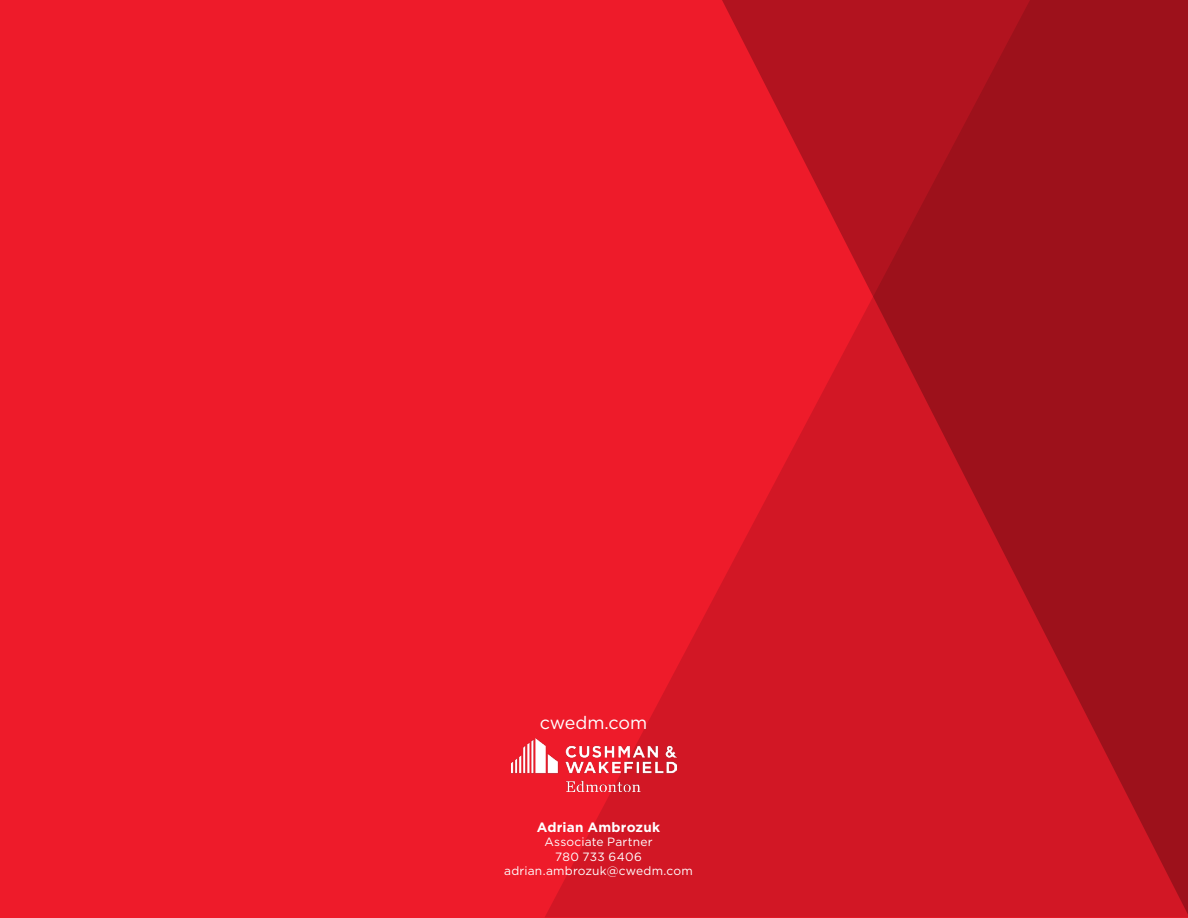
<style>
.page{position:relative;width:1188px;height:918px;background:#ee1b2a}
.page>*{position:absolute;margin:0;border:0;box-sizing:border-box;transform-origin:0 0}
.Company_Address_Text{font:18px "Gotham";letter-spacing:-.005em;color:#fff}
.Broker_Name{font:700 13.5px "Gotham";letter-spacing:.015em;color:#fff}
.Broker_Contact_Small{font:12px/14.4px "Gotham";letter-spacing:.015em;color:#fff;text-align:center}
</style>
<div class="page">
<svg style="left:545px;top:583px;width:177px;height:334px;fill:#d21725"></svg>
<svg style="left:722px;top:0;width:466px;height:918px;background:#bc1420"></svg>
<img style="left:511px;top:738px;width:166px;height:54px">
<p class="Company_Address_Text" style="left:540px;top:711px;width:109px">cwedm.com</p>
<p class="Broker_Name" style="left:537px;top:818px;width:125px">Adrian Ambrozuk</p>
<p class="Broker_Contact_Small" style="left:504px;top:835px;width:190px">Associate Partner<br>780 733 6406 adrian.ambrozuk@cwedm.com</p>
</div>
